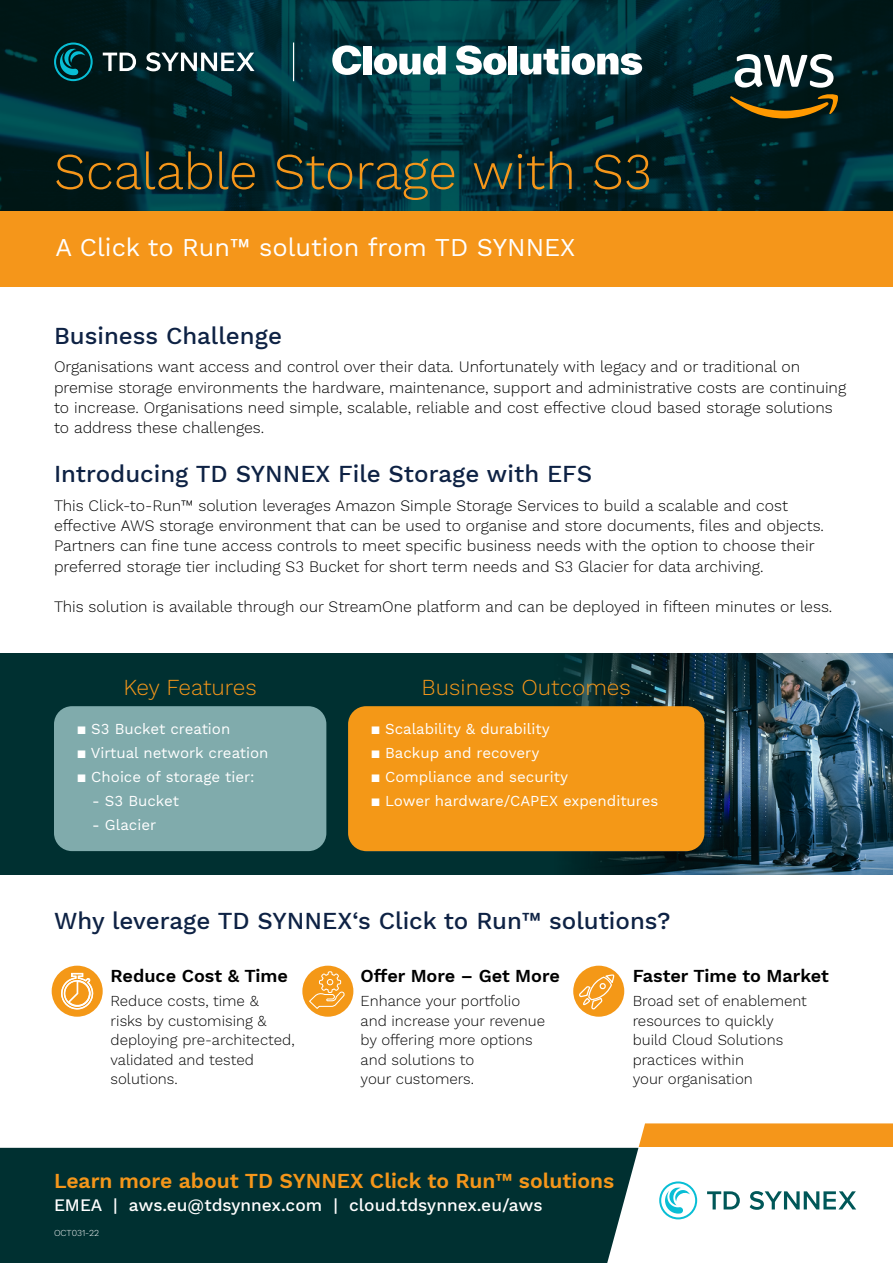
<style>
.page{position:relative;width:893px;height:1263px;background:#fff}
.page>*{position:absolute;margin:0;border:0;box-sizing:border-box;transform-origin:0 0}
.t1{font:300 51.45px "Work Sans";color:#f5961a}
.t2{font:25.2px "Work Sans";color:#fff}
.t3{font:500 24px "Work Sans";color:#0e2244}
.t4{font:300 22.5px "Work Sans";color:#f5961a}
.t5{font:600 21px "Work Sans";color:#f5961a}
.t6{font:600 18px "Work Sans";color:#000}
.t7{font:500 17.25px "Work Sans";color:#fff}
.t8{font:300 15.75px/20.2px "Work Sans";color:#000}
.t9{font:300 15px/19.5px "Work Sans";color:#000}
.t10{font:15px "Work Sans";color:#fff}
.t11{font:300 9px "Work Sans";color:#fff}
</style>
<div class="page">
<div style="left:0;top:653px;width:893px;height:222px;background:#003031"></div>
<img style="left:538px;top:653px;width:355px;height:222px">
<div style="left:54px;top:706px;width:272px;height:145px;background:#80abac;border-radius:18px"></div>
<div style="left:348px;top:706px;width:356px;height:145px;background:#f49817"></div>
<div style="left:52px;top:966px;width:51px;height:51px;background:#f49817;border-radius:50%"></div>
<svg style="left:61px;top:972px;width:32px;height:37px"></svg>
<div style="left:302px;top:966px;width:51px;height:51px;background:#f49817;border-radius:50%"></div>
<svg style="left:308px;top:971px;width:36px;height:39px"></svg>
<div style="left:573px;top:966px;width:51px;height:51px;background:#f49817;border-radius:50%"></div>
<svg style="left:577px;top:973px;width:38px;height:36px"></svg>
<img style="left:0;top:0;width:893px;height:211px">
<div style="left:0;top:211px;width:893px;height:76px;background:#f5961a"></div>
<hr style="left:293px;top:43px;width:1px;height:38px;background:#fff">
<svg style="left:54px;top:43px;width:39px;height:38px"></svg>
<svg style="left:103px;top:53px;width:33px;height:18px"></svg>
<svg style="left:146px;top:52px;width:109px;height:19px"></svg>
<svg style="left:332px;top:45px;width:29px;height:30px"></svg>
<div style="left:364px;top:46px;width:8px;height:28px;background:#fff"></div>
<svg style="left:374px;top:46px;width:72px;height:29px"></svg>
<svg style="left:456px;top:45px;width:50px;height:30px"></svg>
<div style="left:509px;top:46px;width:8px;height:28px;background:#fff"></div>
<svg style="left:520px;top:46px;width:122px;height:29px"></svg>
<svg style="left:730px;top:54px;width:108px;height:64px"></svg>
<div style="left:0;top:1148px;width:607px;height:115px;background:#003031"></div>
<svg style="left:607px;top:1123px;width:286px;height:140px"></svg>
<h1 class="t1" style="left:54px;top:141px;width:600px">Scalable Storage with S3</h1>
<h2 class="t2" style="left:56px;top:233px;width:521px">A Click to Run™ solution from TD SYNNEX</h2>
<h3 class="t3" style="left:54px;top:321px;width:229px">Business Challenge</h3>
<p class="t8" style="left:54px;top:357px;width:794px">Organisations want access and control over their data. Unfortunately with legacy and or traditional on premise storage environments the hardware, maintenance, support and administrative costs are continuing to increase. Organisations need simple, scalable, reliable and cost effective cloud based storage solutions to address these challenges.</p>
<h3 class="t3" style="left:54px;top:460px;width:540px">Introducing TD SYNNEX File Storage with EFS</h3>
<p class="t8" style="left:54px;top:496px;width:772px">This Click-to-Run™ solution leverages Amazon Simple Storage Services to build a scalable and cost effective AWS storage environment that can be used to organise and store documents, files and objects.<br>Partners can fine tune access controls to meet specific business needs with the option to choose their preferred storage tier including S3 Bucket for short term needs and S3 Glacier for data archiving.</p>
<p class="t8" style="left:54px;top:597px;width:780px">This solution is available through our StreamOne platform and can be deployed in fifteen minutes or less.</p>
<h3 class="t4" style="left:124px;top:674px;width:135px">Key Features</h3>
<h3 class="t4" style="left:422px;top:674px;width:211px">Business Outcomes</h3>
<p class="t10" style="left:77px;top:720px;width:155px">▪ S3 Bucket creation</p>
<p class="t10" style="left:77px;top:744px;width:193px">▪ Virtual network creation</p>
<p class="t10" style="left:77px;top:768px;width:179px">▪ Choice of storage tier:</p>
<p class="t10" style="left:92px;top:792px;width:88px">- S3 Bucket</p>
<p class="t10" style="left:92px;top:816px;width:65px">- Glacier</p>
<p class="t10" style="left:371px;top:720px;width:180px">▪ Scalability &amp; durability</p>
<p class="t10" style="left:371px;top:744px;width:170px">▪ Backup and recovery</p>
<p class="t10" style="left:371px;top:768px;width:199px">▪ Compliance and security</p>
<p class="t10" style="left:371px;top:792px;width:289px">▪ Lower hardware/CAPEX expenditures</p>
<h3 class="t3" style="left:54px;top:907px;width:618px">Why leverage TD SYNNEX‘s Click to Run™ solutions?</h3>
<p class="t6" style="left:111px;top:966px;width:179px">Reduce Cost &amp; Time</p>
<p class="t9" style="left:111px;top:992px;width:186px">Reduce costs, time &amp;<br>risks by customising &amp; deploying pre-architected, validated and tested solutions.</p>
<p class="t6" style="left:361px;top:966px;width:201px">Offer More – Get More</p>
<p class="t9" style="left:361px;top:992px;width:186px">Enhance your portfolio and increase your revenue by offering more options and solutions to<br>your customers.</p>
<p class="t6" style="left:633px;top:966px;width:198px">Faster Time to Market</p>
<p class="t9" style="left:633px;top:992px;width:176px">Broad set of enablement resources to quickly build Cloud Solutions practices within<br>your organisation</p>
<h3 class="t5" style="left:54px;top:1169px;width:562px">Learn more about TD SYNNEX Click to Run™ solutions</h3>
<p class="t7" style="left:54px;top:1195px;width:490px">EMEA | aws.eu@tdsynnex.com | cloud.tdsynnex.eu/aws</p>
<p class="t11" style="left:54px;top:1228px;width:47px">OCT031-22</p>
</div>
